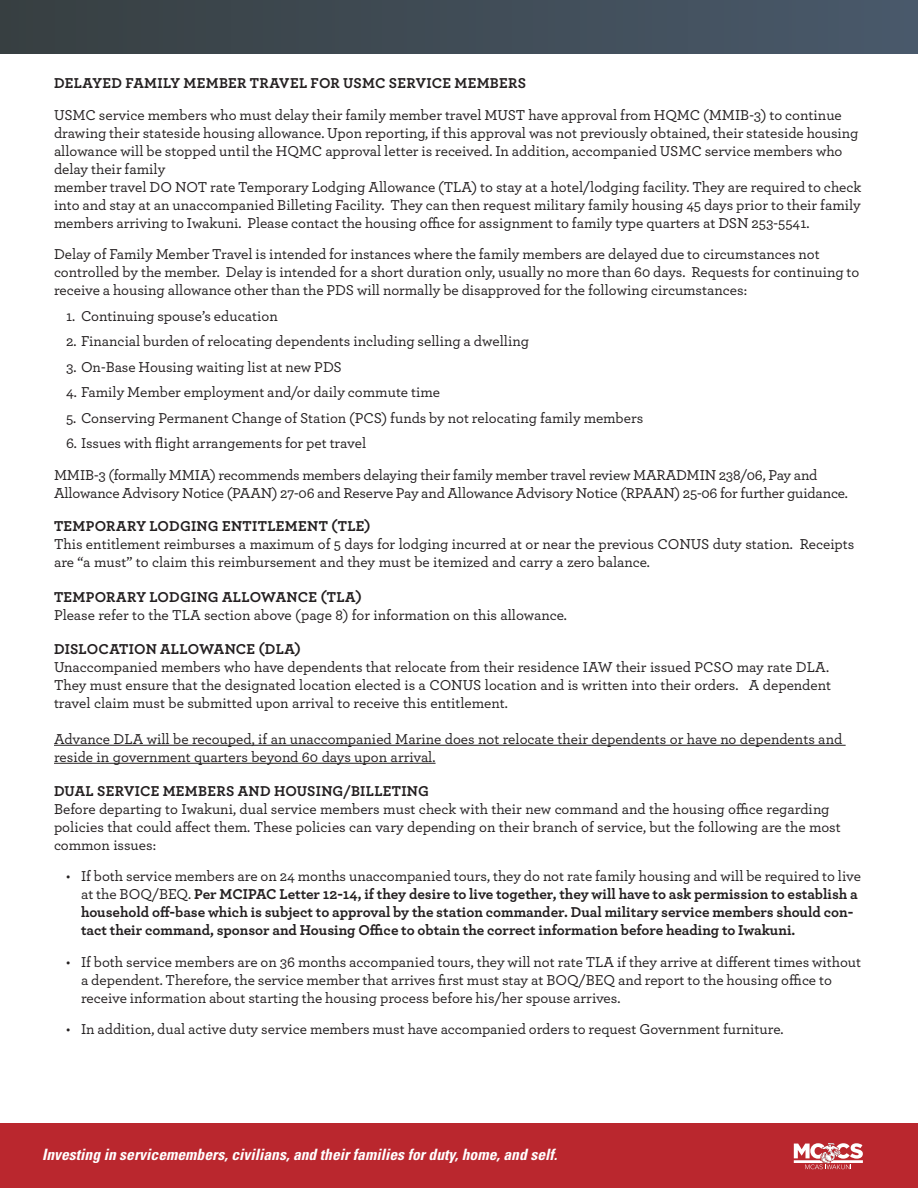
<style>
.page{position:relative;width:918px;height:1188px;background:#fff}
.page>*{position:absolute;margin:0;border:0;box-sizing:border-box;transform-origin:0 0}
.t1{font:italic 700 condensed 15.6px "Univers LT Std";color:#fff}
.Sections_Headers{font:500 15px/18px "Archer";color:#231f20}
.t2{font:700 15px/18px "Archer";color:#231f20}
.t3{font:700 15px "Archer";letter-spacing:.02em;color:#231f20}
.s1{font-weight:700}
.s2{font-weight:500}
</style>
<div class="page">
<div style="left:0;top:1124px;width:918px;height:64px;background:#ba272e"></div>
<div style="left:0;top:0;width:918px;height:54px;background:linear-gradient(to right,#373f41,#49596b)"></div>
<svg style="left:794px;top:1143px;width:69px;height:26px"></svg>
<hr style="left:54px;top:745px;width:792px;height:1px;background:#231f20">
<hr style="left:54px;top:763px;width:382px;height:1px;background:#231f20">
<p class="t3" style="left:54px;top:72px;width:474px">DELAYED FAMILY MEMBER TRAVEL FOR USMC SERVICE MEMBERS</p>
<p class="Sections_Headers" style="left:54px;top:105px;width:809px">USMC service members who must delay their family member travel MUST have approval from HQMC (MMIB-3) to continue drawing their stateside housing allowance. Upon reporting, if this approval was not previously obtained, their stateside housing allowance will be stopped until the HQMC approval letter is received. In addition, accompanied USMC service members who delay their family<br>member travel DO NOT rate Temporary Lodging Allowance (TLA) to stay at a hotel/lodging facility. They are required to check into and stay at an unaccompanied Billeting Facility. They can then request military family housing 45 days prior to their family members arriving to Iwakuni. Please contact the housing office for assignment to family type quarters at DSN 253-5541.</p>
<p class="Sections_Headers" style="left:54px;top:245px;width:807px">Delay of Family Member Travel is intended for instances where the family members are delayed due to circumstances not controlled by the member. Delay is intended for a short duration only, usually no more than 60 days. Requests for continuing to receive a housing allowance other than the PDS will normally be disapproved for the following circumstances:</p>
<p class="Sections_Headers" style="left:66px;top:306px;width:213px">1. Continuing spouse’s education</p>
<p class="Sections_Headers" style="left:66px;top:332px;width:465px">2. Financial burden of relocating dependents including selling a dwelling</p>
<p class="Sections_Headers" style="left:66px;top:357px;width:277px">3. On-Base Housing waiting list at new PDS</p>
<p class="Sections_Headers" style="left:66px;top:383px;width:376px">4. Family Member employment and/or daily commute time</p>
<p class="Sections_Headers" style="left:66px;top:408px;width:579px">5. Conserving Permanent Change of Station (PCS) funds by not relocating family members</p>
<p class="Sections_Headers" style="left:66px;top:434px;width:302px">6. Issues with flight arrangements for pet travel</p>
<p class="Sections_Headers" style="left:54px;top:465px;width:795px">MMIB-3 (formally MMIA) recommends members delaying their family member travel review MARADMIN 238/06, Pay and<br>Allowance Advisory Notice (PAAN) 27-06 and Reserve Pay and Allowance Advisory Notice (RPAAN) 25-06 for further guidance.</p>
<p class="Sections_Headers" style="left:54px;top:517px;width:802px"><span class="s1">TEMPORARY LODGING ENTITLEMENT (TLE)<br></span>This entitlement reimburses a maximum of 5 days for lodging incurred at or near the previous CONUS duty station. Receipts are “a must” to claim this reimbursement and they must be itemized and carry a zero balance.</p>
<p class="Sections_Headers" style="left:54px;top:587px;width:515px"><span class="s1">TEMPORARY LODGING ALLOWANCE (TLA)<br></span>Please refer to the TLA section above (page 8) for information on this allowance.</p>
<p class="Sections_Headers" style="left:54px;top:639px;width:779px"><span class="s1">DISLOCATION ALLOWANCE (DLA)<br></span>Unaccompanied members who have dependents that relocate from their residence IAW their issued PCSO may rate DLA.<br>They must ensure that the designated location elected is a CONUS location and is written into their orders. A dependent travel claim must be submitted upon arrival to receive this entitlement.</p>
<p class="Sections_Headers" style="left:54px;top:729px;width:790px">Advance DLA will be recouped, if an unaccompanied Marine does not relocate their dependents or have no dependents and reside in government quarters beyond 60 days upon arrival.</p>
<p class="Sections_Headers" style="left:54px;top:781px;width:788px"><span class="s1">DUAL SERVICE MEMBERS AND HOUSING/BILLETING<br></span>Before departing to Iwakuni, dual service members must check with their new command and the housing office regarding policies that could affect them. These policies can vary depending on their branch of service, but the following are the most common issues:</p>
<p class="t2" style="left:81px;top:867px;width:781px;text-indent:-15px"><span class="s2">• If both service members are on 24 months unaccompanied tours, they do not rate family housing and will be required to live at the BOQ/BEQ.</span> Per MCIPAC Letter 12-14, if they desire to live together, they will have to ask permission to establish a household off-base which is subject to approval by the station commander. Dual military service members should con&shy;tact their command, sponsor and Housing Office to obtain the correct information before heading to Iwakuni.</p>
<p class="Sections_Headers" style="left:81px;top:952px;width:782px;text-indent:-15px">• If both service members are on 36 months accompanied tours, they will not rate TLA if they arrive at different times without a dependent. Therefore, the service member that arrives first must stay at BOQ/BEQ and report to the housing office to receive information about starting the housing process before his/her spouse arrives.</p>
<p class="Sections_Headers" style="left:66px;top:1020px;width:719px">• In addition, dual active duty service members must have accompanied orders to request Government furniture.</p>
<p class="t1" style="left:42px;top:1144px;width:517px">Investing in servicemembers, civilians, and their families for duty, home, and self.</p>
</div>
